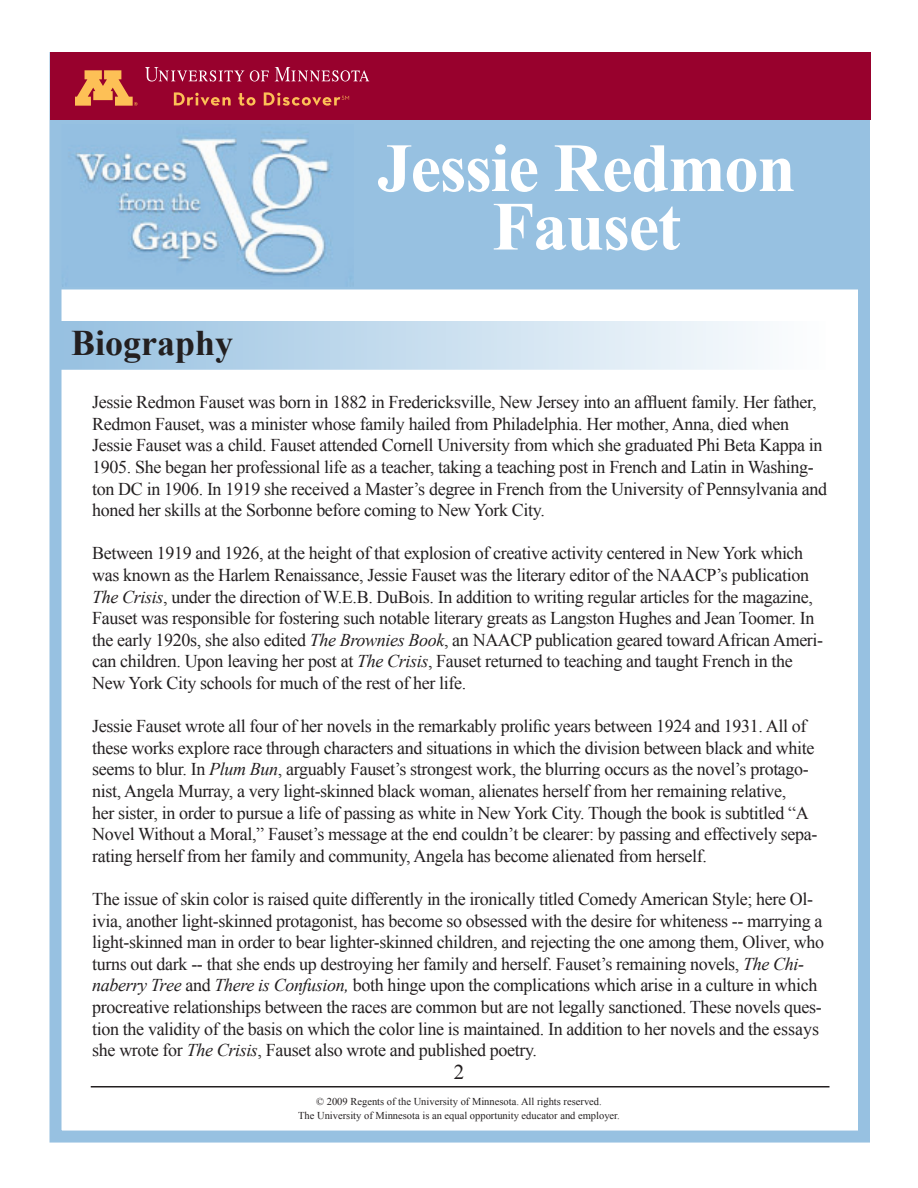
<style>
.page{position:relative;width:918px;height:1188px;background:#fff}
.page>*{position:absolute;margin:0;border:0;box-sizing:border-box;transform-origin:0 0}
.t1{font:700 69px/58.5px "Times New Roman";letter-spacing:-.02em;color:#fff;text-align:center}
.t2{font:700 36px "Times New Roman";color:#231f20}
.t3{font:21px "Times New Roman";color:#231f20}
.t4{font:18px/21.6px "Times New Roman";letter-spacing:-.02em;color:#231f20}
.t5{font:10.5px/13.5px "Times New Roman";color:#231f20;text-align:center}
.s1{font-style:italic}
</style>
<div class="page">
<div style="left:54px;top:320px;width:773px;height:51px;background:linear-gradient(to right,#96c0e1,#fefefe);border:2px solid #fff"></div>
<hr style="left:91px;top:1086px;width:739px;height:2px;background:#231f20">
<div style="left:56px;top:118px;width:810px;height:173px;background:#97c1e1;border:2px solid #fff"></div>
<img style="left:65px;top:132px;width:287px;height:153px">
<div style="left:50px;top:52px;width:820px;height:1091px;border:12px solid #97c1e1"></div>
<div style="left:50px;top:52px;width:821px;height:67px;background:#98012d"></div>
<svg style="left:75px;top:70px;width:63px;height:36px"></svg>
<svg style="left:275px;top:67px;width:94px;height:15px"></svg>
<svg style="left:250px;top:70px;width:19px;height:12px"></svg>
<svg style="left:145px;top:67px;width:99px;height:15px"></svg>
<svg style="left:174px;top:92px;width:57px;height:14px"></svg>
<svg style="left:238px;top:93px;width:18px;height:13px"></svg>
<svg style="left:264px;top:92px;width:85px;height:14px"></svg>
<h2 class="t2" style="left:71px;top:318px;width:164px">Biography</h2>
<h1 class="t1" style="left:377px;top:137px;width:420px">Jessie Redmon<br>Fauset</h1>
<p class="t4" style="left:92px;top:391px;width:736px">Jessie Redmon Fauset was born in 1882 in Fredericksville, New Jersey into an affluent family. Her father, Redmon Fauset, was a minister whose family hailed from Philadelphia. Her mother, Anna, died when Jessie Fauset was a child. Fauset attended Cornell University from which she graduated Phi Beta Kappa in 1905. She began her professional life as a teacher, taking a teaching post in French and Latin in Washing&shy;ton DC in 1906. In 1919 she received a Master’s degree in French from the University of Pennsylvania and honed her skills at the Sorbonne before coming to New York City.</p>
<p class="t4" style="left:92px;top:542px;width:732px">Between 1919 and 1926, at the height of that explosion of creative activity centered in New York which was known as the Harlem Renaissance, Jessie Fauset was the literary editor of the NAACP’s publication <span class="s1">The Crisis</span>, under the direction of W.E.B. DuBois. In addition to writing regular articles for the magazine, Fauset was responsible for fostering such notable literary greats as Langston Hughes and Jean Toomer. In the early 1920s, she also edited <span class="s1">The Brownies Book</span>, an NAACP publication geared toward African Ameri&shy;can children. Upon leaving her post at <span class="s1">The Crisis</span>, Fauset returned to teaching and taught French in the New York City schools for much of the rest of her life.</p>
<p class="t4" style="left:92px;top:715px;width:727px">Jessie Fauset wrote all four of her novels in the remarkably prolific years between 1924 and 1931. All of these works explore race through characters and situations in which the division between black and white seems to blur. In <span class="s1">Plum Bun</span>, arguably Fauset’s strongest work, the blurring occurs as the novel’s protago&shy;nist, Angela Murray, a very light-skinned black woman, alienates herself from her remaining relative,<br>her sister, in order to pursue a life of passing as white in New York City. Though the book is subtitled “A Novel Without a Moral,” Fauset’s message at the end couldn’t be clearer: by passing and effectively sepa&shy;rating herself from her family and community, Angela has become alienated from herself.</p>
<p class="t4" style="left:92px;top:888px;width:734px">The issue of skin color is raised quite differently in the ironically titled Comedy American Style; here Ol&shy;ivia, another light-skinned protagonist, has become so obsessed with the desire for whiteness -- marrying a light-skinned man in order to bear lighter-skinned children, and rejecting the one among them, Oliver, who turns out dark -- that she ends up destroying her family and herself. Fauset’s remaining novels, <span class="s1">The Chi&shy;naberry Tree</span> and <span class="s1">There is Confusion,</span> both hinge upon the complications which arise in a culture in which procreative relationships between the races are common but are not legally sanctioned. These novels ques&shy;tion the validity of the basis on which the color line is maintained. In addition to her novels and the essays she wrote for <span class="s1">The Crisis</span>, Fauset also wrote and published poetry.</p>
<p class="t5" style="left:298px;top:1095px;width:323px">© 2009 Regents of the University of Minnesota. All rights reserved.<br>The University of Minnesota is an equal opportunity educator and employer.</p>
<p class="t3" style="left:454px;top:1058px;width:12px">2</p>
</div>
